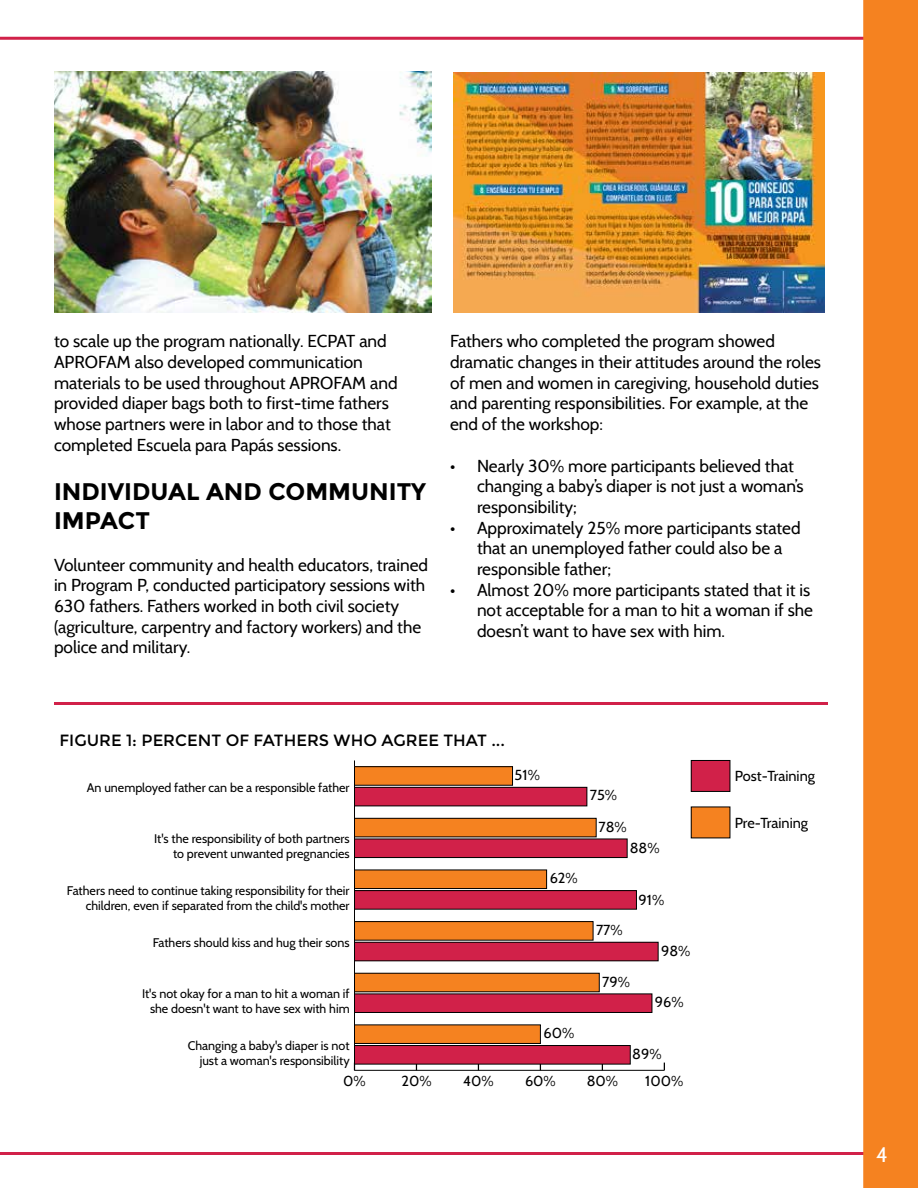
<style>
.page{position:relative;width:918px;height:1188px;background:#fff}
.page>*{position:absolute;margin:0;border:0;box-sizing:border-box;transform-origin:0 0}
.t1{font:700 24px/28.8px "Montserrat";color:#000}
.t2{font:21px "Cabin";color:#fff}
.t3{font:17.25px/20.7px "Cabin";color:#000}
.t4{font:16.35px "Montserrat";color:#000}
.t5{font:14.55px/31.3px "Cabin";color:#000}
.t6{font:12.45px/15px "Cabin";color:#000;text-align:right}
</style>
<div class="page">
<hr style="left:0;top:37px;width:918px;height:3px;background:#d12149">
<hr style="left:355px;top:1070px;width:309px;height:1px;background:#000">
<hr style="left:354px;top:760px;width:1px;height:310px;background:#000">
<div style="left:691px;top:760px;width:39px;height:31px;background:#d12149"></div>
<div style="left:691px;top:760px;width:39px;height:32px;border:1px solid #000"></div>
<div style="left:355px;top:1046px;width:275px;height:18px;background:#d12149"></div>
<div style="left:354px;top:1045px;width:277px;height:19px;border:1px solid #000"></div>
<div style="left:355px;top:994px;width:297px;height:18px;background:#d12149"></div>
<div style="left:354px;top:994px;width:298px;height:19px;border:1px solid #000"></div>
<div style="left:355px;top:942px;width:303px;height:19px;background:#d12149"></div>
<div style="left:354px;top:942px;width:304px;height:19px;border:1px solid #000"></div>
<div style="left:355px;top:891px;width:281px;height:18px;background:#d12149"></div>
<div style="left:354px;top:890px;width:283px;height:20px;border:1px solid #000"></div>
<div style="left:355px;top:839px;width:272px;height:19px;background:#d12149"></div>
<div style="left:354px;top:839px;width:273px;height:19px;border:1px solid #000"></div>
<div style="left:355px;top:787px;width:232px;height:19px;background:#d12149"></div>
<div style="left:354px;top:787px;width:233px;height:19px;border:1px solid #000"></div>
<div style="left:691px;top:807px;width:39px;height:31px;background:#f58220"></div>
<div style="left:355px;top:1025px;width:185px;height:18px;background:#f58220"></div>
<div style="left:354px;top:1025px;width:187px;height:19px;border:1px solid #000"></div>
<div style="left:355px;top:973px;width:244px;height:19px;background:#f58220"></div>
<div style="left:355px;top:922px;width:238px;height:18px;background:#f58220"></div>
<div style="left:354px;top:921px;width:239px;height:19px;border:1px solid #000"></div>
<div style="left:355px;top:870px;width:192px;height:19px;background:#f58220"></div>
<div style="left:354px;top:870px;width:193px;height:19px;border:1px solid #000"></div>
<div style="left:355px;top:818px;width:241px;height:19px;background:#f58220"></div>
<div style="left:354px;top:818px;width:243px;height:19px;border:1px solid #000"></div>
<div style="left:355px;top:767px;width:158px;height:18px;background:#f58220"></div>
<div style="left:354px;top:766px;width:159px;height:20px;border:1px solid #000"></div>
<hr style="left:0;top:1152px;width:918px;height:3px;background:#d12149">
<div style="left:863px;top:0;width:55px;height:1188px;background:#f58220"></div>
<img style="left:54px;top:72px;width:378px;height:241px">
<img style="left:453px;top:72px;width:372px;height:241px">
<hr style="left:54px;top:702px;width:774px;height:3px;background:#d12149">
<p class="t3" style="left:54px;top:331px;width:345px">to scale up the program nationally. ECPAT and APROFAM also developed communication materials to be used throughout APROFAM and provided diaper bags both to first-time fathers whose partners were in labor and to those that completed Escuela para Papás sessions.</p>
<h1 class="t1" style="left:54px;top:478px;width:374px">INDIVI DUAL AND COMMUNITY<br>IMPACT</h1>
<p class="t3" style="left:54px;top:554px;width:376px">Volunteer community and health educators, trained in Program P, conducted participatory sessions with 630 fathers. Fathers worked in both civil society (agriculture, carpentry and factory workers) and the police and military.</p>
<p class="t3" style="left:450px;top:331px;width:373px">Fathers who completed the program showed dramatic changes in their attitudes around the roles of men and women in caregiving, household duties and parenting responsibilities. For example, at the end of the workshop:</p>
<p class="t3" style="left:477px;top:455px;width:328px;text-indent:-27px">• Nearly 30% more participants believed that changing a baby’s diaper is not just a woman’s responsibility;</p>
<p class="t3" style="left:477px;top:517px;width:325px;text-indent:-27px">• Approximately 25% more participants stated that an unemployed father could also be a responsible father;</p>
<p class="t3" style="left:477px;top:579px;width:338px;text-indent:-27px">• Almost 20% more participants stated that it is not acceptable for a man to hit a woman if she doesn’t want to have sex with him.</p>
<p class="t4" style="left:59px;top:731px;width:447px">FIGURE 1: PERCENT OF FATHERS WHO AGREE THAT ...</p>
<p class="t6" style="left:87px;top:780px;width:264px">An unemployed father can be a responsible father</p>
<p class="t5" style="left:515px;top:759px;width:27px">51%</p>
<p class="t6" style="left:154px;top:831px;width:197px">It's the responsibility of both partners to prevent unwanted pregnancies</p>
<p class="t6" style="left:67px;top:883px;width:284px">Fathers need to continue taking responsibility for their children, even if separated from the child's mother</p>
<p class="t6" style="left:153px;top:935px;width:198px">Fathers should kiss and hug their sons</p>
<p class="t6" style="left:142px;top:986px;width:209px">It's not okay for a man to hit a woman if she doesn't want to have sex with him</p>
<p class="t6" style="left:188px;top:1038px;width:163px">Changing a baby's diaper is not just a woman's responsibility</p>
<p class="t5" style="left:550px;top:862px;width:30px">62%</p>
<p class="t5" style="left:543px;top:1017px;width:32px">60%</p>
<p class="t5" style="left:599px;top:779px;width:30px;text-indent:-9px">75%<br>78%</p>
<p class="t5" style="left:630px;top:832px;width:31px">88%</p>
<p class="t5" style="left:596px;top:915px;width:28px">77%</p>
<p class="t5" style="left:602px;top:966px;width:29px">79%</p>
<p class="t5" style="left:639px;top:885px;width:27px">91%</p>
<p class="t5" style="left:661px;top:935px;width:31px">98%</p>
<p class="t5" style="left:655px;top:986px;width:30px">96%</p>
<p class="t5" style="left:632px;top:1039px;width:31px">89%</p>
<p class="t5" style="left:343px;top:1065px;width:24px">0%</p>
<p class="t5" style="left:401px;top:1065px;width:32px">20%</p>
<p class="t5" style="left:463px;top:1065px;width:32px">40%</p>
<p class="t5" style="left:525px;top:1065px;width:32px">60%</p>
<p class="t5" style="left:587px;top:1065px;width:33px">80%</p>
<p class="t5" style="left:645px;top:1065px;width:40px">100%</p>
<p class="t5" style="left:735px;top:761px;width:82px">Post-Training</p>
<p class="t5" style="left:735px;top:807px;width:75px">Pre-Training</p>
<p class="t2" style="left:876px;top:1142px;width:13px">4</p>
</div>
